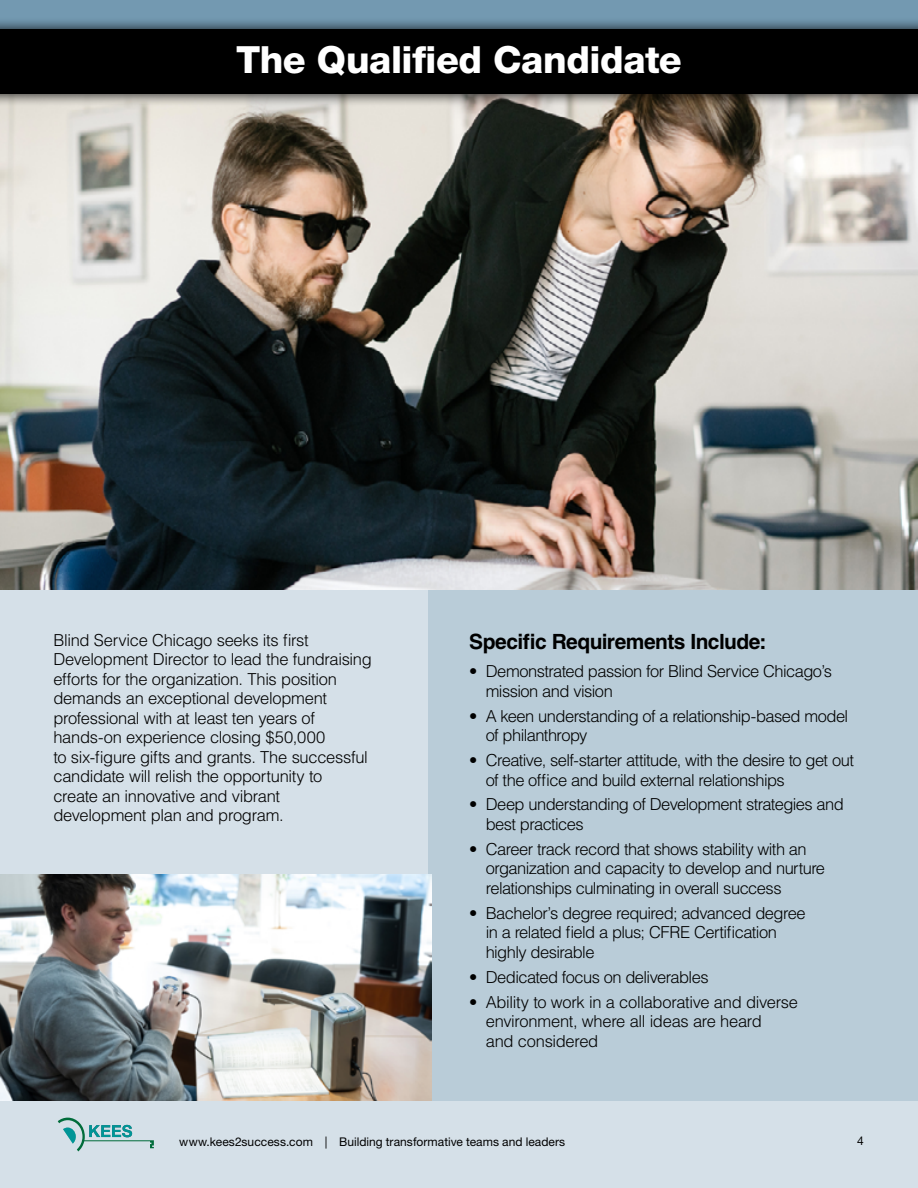
<style>
.page{position:relative;width:918px;height:1188px;background:#fff}
.page>*{position:absolute;margin:0;border:0;box-sizing:border-box;transform-origin:0 0}
.t1{font:800 37.5px "Helvetica Neue LT Std";letter-spacing:-.01em;color:#fff}
.t2{font:700 21px "Helvetica LT Std";letter-spacing:-.025em;color:#000}
.t3{font:300 16.5px/19.5px "Helvetica LT Std";letter-spacing:-.03em;color:#000}
.t4{font:12px "Helvetica Neue LT Std";letter-spacing:.005em;color:#000}
</style>
<div class="page">
<div style="left:0;top:540px;width:918px;height:648px;background:#d5e0e8"></div>
<div style="left:429px;top:376px;width:489px;height:724px;background:#b9ccd8"></div>
<svg style="left:58px;top:1118px;width:96px;height:33px"></svg>
<div style="left:0;top:0;width:918px;height:56px;background:#7399b1"></div>
<img style="left:0;top:107px;width:918px;height:482px">
<div style="left:0;top:17px;width:918px;height:90px;background:#000;opacity:.75"></div>
<div style="left:0;top:29px;width:918px;height:65px;background:#000"></div>
<img style="left:0;top:875px;width:432px;height:225px">
<h1 class="t1" style="left:236px;top:38px;width:447px">The Qualified Candidate</h1>
<p class="t3" style="left:53px;top:630px;width:320px">Blind Service Chicago seeks its first Development Director to lead the fundraising efforts for the organization. This position demands an exceptional development professional with at least ten years of hands-on experience closing $50,000<br>to six-figure gifts and grants. The successful candidate will relish the opportunity to<br>create an innovative and vibrant development plan and program.</p>
<p class="t2" style="left:469px;top:629px;width:299px">Specific Requirements Include:</p>
<p class="t3" style="left:486px;top:661px;width:348px;text-indent:-16px">• Demonstrated passion for Blind Service Chicago’s mission and vision</p>
<p class="t3" style="left:486px;top:706px;width:364px;text-indent:-16px">• A keen understanding of a relationship-based model of philanthropy</p>
<p class="t3" style="left:486px;top:750px;width:370px;text-indent:-16px">• Creative, self-starter attitude, with the desire to get out of the office and build external relationships</p>
<p class="t3" style="left:486px;top:795px;width:360px;text-indent:-16px">• Deep understanding of Development strategies and best practices</p>
<p class="t3" style="left:486px;top:839px;width:341px;text-indent:-16px">• Career track record that shows stability with an organization and capacity to develop and nurture relationships culminating in overall success</p>
<p class="t3" style="left:486px;top:903px;width:321px;text-indent:-16px">• Bachelor’s degree required; advanced degree in a related field a plus; CFRE Certification highly desirable</p>
<p class="t3" style="left:469px;top:967px;width:241px">• Dedicated focus on deliverables</p>
<p class="t3" style="left:486px;top:992px;width:314px;text-indent:-16px">• Ability to work in a collaborative and diverse environment, where all ideas are heard<br>and considered</p>
<p class="t4" style="left:179px;top:1135px;width:388px">www.kees2success.com | Building transformative teams and leaders</p>
<p class="t4" style="left:857px;top:1134px;width:8px">4</p>
</div>
